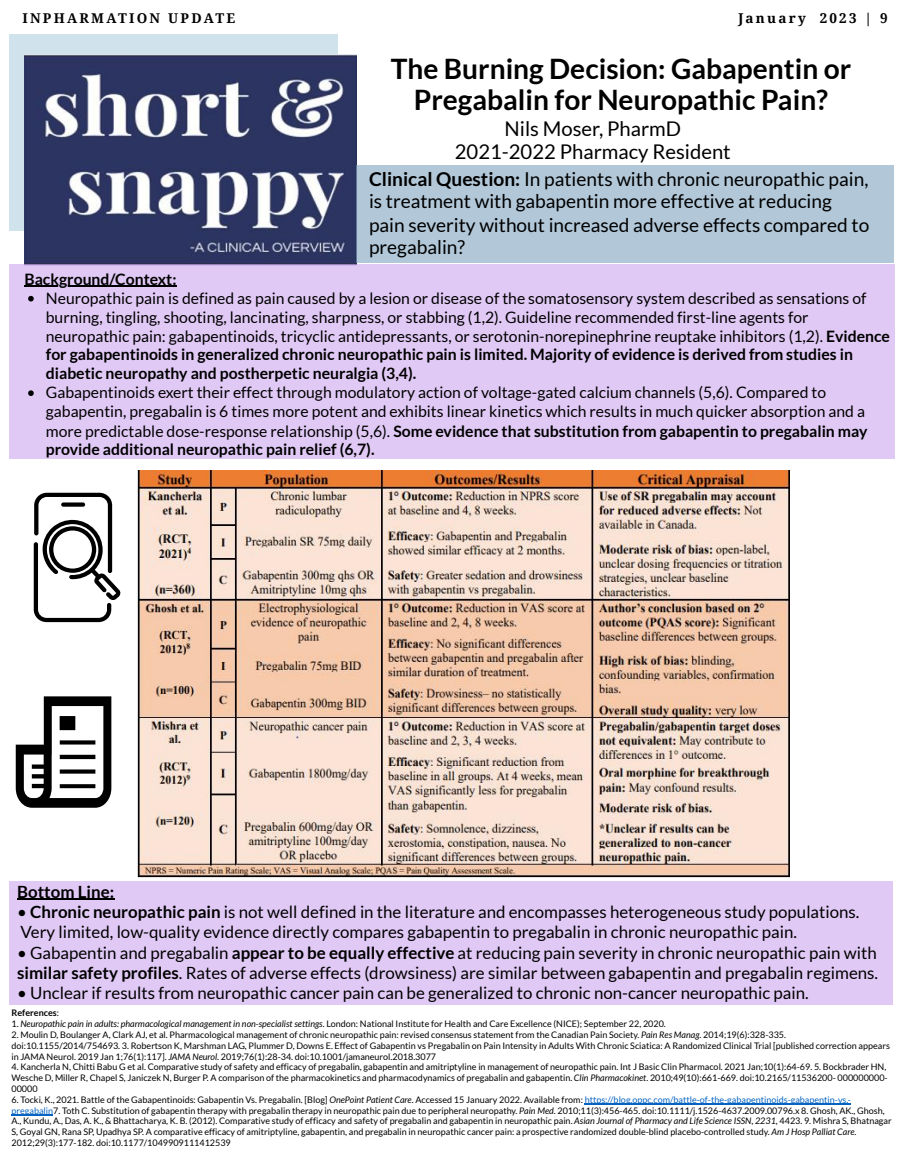
<style>
.page{position:relative;width:900px;height:1170px;background:#fff}
.page>*{position:absolute;margin:0;border:0;box-sizing:border-box;transform-origin:0 0}
.t1{font:700 28.2px/31.5px "Lato";color:#000;text-align:center}
.t2{font:20.25px/22.5px "Lato";color:#000;text-align:center}
.t3{font:19.2px/22.8px "Lato";color:#000}
.t4{font:16.8px/20.2px "Lato";color:#000}
.t5{font:700 16.8px "Lato";color:#000}
.t6{font:15.75px/18.9px "Lato";color:#000}
.t7{font:700 15.75px "Lato";color:#000}
.t8{font:700 13.5px "Noto Serif";letter-spacing:.165em;color:#000}
.t9{font:9px/11.2px "Lato";color:#000}
.t10{font:700 9px "Lato";color:#000}
.s1{font-weight:700}
.s2{font-weight:400}
.s3{font-style:italic}
.s4{color:#0563c1}
</style>
<div class="page">
<div style="left:9px;top:34px;width:329px;height:197px;background:#d0e2eb"></div>
<img style="left:25px;top:54px;width:332px;height:210px">
<hr style="left:585px;top:1104px;width:266px;height:1px;background:#0563c1">
<hr style="left:12px;top:1115px;width:41px;height:1px;background:#0563c1">
<div style="left:357px;top:165px;width:537px;height:98px;background:#b2c8d9"></div>
<div style="left:9px;top:264px;width:885px;height:195px;background:#e1c9f6"></div>
<img style="left:137px;top:470px;width:653px;height:408px">
<div style="left:9px;top:881px;width:883px;height:124px;background:#e1c9f6"></div>
<hr style="left:24px;top:286px;width:153px;height:1px;background:#000">
<svg style="left:28px;top:296px;width:6px;height:6px"></svg>
<svg style="left:28px;top:390px;width:6px;height:6px"></svg>
<hr style="left:17px;top:899px;width:97px;height:1px;background:#000">
<svg style="left:34px;top:493px;width:87px;height:129px"></svg>
<svg style="left:16px;top:696px;width:95px;height:112px"></svg>
<h3 class="t8" style="left:22px;top:8px;width:214px">INPHARMATION UPDATE</h3>
<h3 class="t8" style="left:738px;top:8px;width:151px">January 2023 | 9</h3>
<h1 class="t1" style="left:391px;top:52px;width:462px">The Burning Decision: Gabapentin or<br>Pregabalin for Neuropathic Pain?</h1>
<h2 class="t2" style="left:455px;top:117px;width:277px">Nils Moser, PharmD<br>2021-2022 Pharmacy Resident</h2>
<h3 class="t3" style="left:369px;top:167px;width:502px"><span class="s1">Clinical Question:</span> In patients with chronic neuropathic pain, is treatment with gabapentin more effective at reducing pain severity without increased adverse effects compared to pregabalin?</h3>
<h3 class="t7" style="left:24px;top:269px;width:154px">Background/Context:</h3>
<p class="t6" style="left:46px;top:288px;width:846px">Neuropathic pain is defined as pain caused by a lesion or disease of the somatosensory system described as sensations of burning, tingling, shooting, lancinating, sharpness, or stabbing (1,2). Guideline recommended first-line agents for neuropathic pain: gabapentinoids, tricyclic antidepressants, or serotonin-norepinephrine reuptake inhibitors (1,2). <span class="s1">Evidence for gabapentinoids in generalized chronic neuropathic pain is limited. Majority of evidence is derived from studies in diabetic neuropathy and postherpetic neuralgia (3,4).</span></p>
<p class="t6" style="left:46px;top:383px;width:823px">Gabapentinoids exert their effect through modulatory action of voltage-gated calcium channels (5,6). Compared to gabapentin, pregabalin is 6 times more potent and exhibits linear kinetics which results in much quicker absorption and a more predictable dose-response relationship (5,6). <span class="s1">Some evidence that substitution from gabapentin to pregabalin may provide additional neuropathic pain relief (6,7).</span></p>
<h3 class="t5" style="left:17px;top:881px;width:99px">Bottom Line:</h3>
<h3 class="t4" style="left:17px;top:901px;width:844px">• <span class="s1">Chronic neuropathic pain</span> is not well defined in the literature and encompasses heterogeneous study populations.<br>Very limited, low-quality evidence directly compares gabapentin to pregabalin in chronic neuropathic pain.</h3>
<p class="t4" style="left:17px;top:942px;width:863px">• Gabapentin and pregabalin <span class="s1">appear to be equally effective</span> at reducing pain severity in chronic neuropathic pain with <span class="s1">similar safety profiles</span>. Rates of adverse effects (drowsiness) are similar between gabapentin and pregabalin regimens.</p>
<h3 class="t4" style="left:17px;top:982px;width:793px">• Unclear if results from neuropathic cancer pain can be generalized to chronic non-cancer neuropathic pain.</h3>
<p class="t10" style="left:12px;top:1007px;width:49px">References<span class="s2">:</span></p>
<p class="t9" style="left:12px;top:1018px;width:656px">1. <span class="s3">Neuropathic pain in adults: pharmacological management in non-specialist settings</span>. London: National Institute for Health and Care Excellence (NICE); September 22, 2020.</p>
<p class="t9" style="left:12px;top:1030px;width:880px;line-height:10.2px">2. Moulin D, Boulanger A, Clark AJ, et al. Pharmacological management of chronic neuropathic pain: revised consensus statement from the Canadian Pain Society. <span class="s3">Pain Res Manag</span>. 2014;19(6):328-335. doi:10.1155/2014/754693. 3. Robertson K, Marshman LAG, Plummer D, Downs E. Effect of Gabapentin vs Pregabalin on Pain Intensity in Adults With Chronic Sciatica: A Randomized Clinical Trial [published correction appears</p>
<p class="t9" style="left:12px;top:1051px;width:426px">in JAMA Neurol. 2019 Jan 1;76(1):117]. <span class="s3">JAMA Neurol</span>. 2019;76(1):28-34. doi:10.1001/jamaneurol.2018.3077</p>
<p class="t9" style="left:12px;top:1061px;width:878px">4. Kancherla N, Chitti Babu G et al. Comparative study of safety and efficacy of pregabalin, gabapentin and amitriptyline in management of neuropathic pain. Int J Basic Clin Pharmacol. 2021 Jan;10(1):64-69. 5. Bockbrader HN,<br>Wesche D, Miller R, Chapel S, Janiczek N, Burger P. A comparison of the pharmacokinetics and pharmacodynamics of pregabalin and gabapentin. <span class="s3">Clin Pharmacokinet</span>. 2010;49(10):661-669. doi:10.2165/11536200- 000000000-<br>00000</p>
<p class="t9" style="left:12px;top:1093px;width:875px">6. Tocki, K., 2021. Battle of the Gabapentinoids: Gabapentin Vs. Pregabalin. [Blog] <span class="s3">OnePoint Patient Care</span>. Accessed 15 January 2022. Available from: <span class="s4">https://blog.oppc.com/battle-of-the-gabapentinoids-gabapentin-vs.- pregabalin</span>7. Toth C. Substitution of gabapentin therapy with pregabalin therapy in neuropathic pain due to peripheral neuropathy. <span class="s3">Pain Med</span>. 2010;11(3):456-465. doi:10.1111/j.1526-4637.2009.00796.x 8. Ghosh, AK., Ghosh,</p>
<p class="t9" style="left:12px;top:1115px;width:882px">A., Kundu, A., Das, A. K., &amp; Bhattacharya, K. B. (2012). Comparative study of efficacy and safety of pregabalin and gabapentin in neuropathic pain. <span class="s3">Asian Journal of Pharmacy and Life Science ISSN</span>, <span class="s3">2231</span>, 4423. 9. Mishra S, Bhatnagar<br>S, Goyal GN, Rana SP, Upadhya SP. A comparative efficacy of amitriptyline, gabapentin, and pregabalin in neuropathic cancer pain: a prospective randomized double-blind placebo-controlled study. <span class="s3">Am J Hosp Palliat Care</span>.<br>2012;29(3):177-182. doi:10.1177/1049909111412539</p>
</div>
